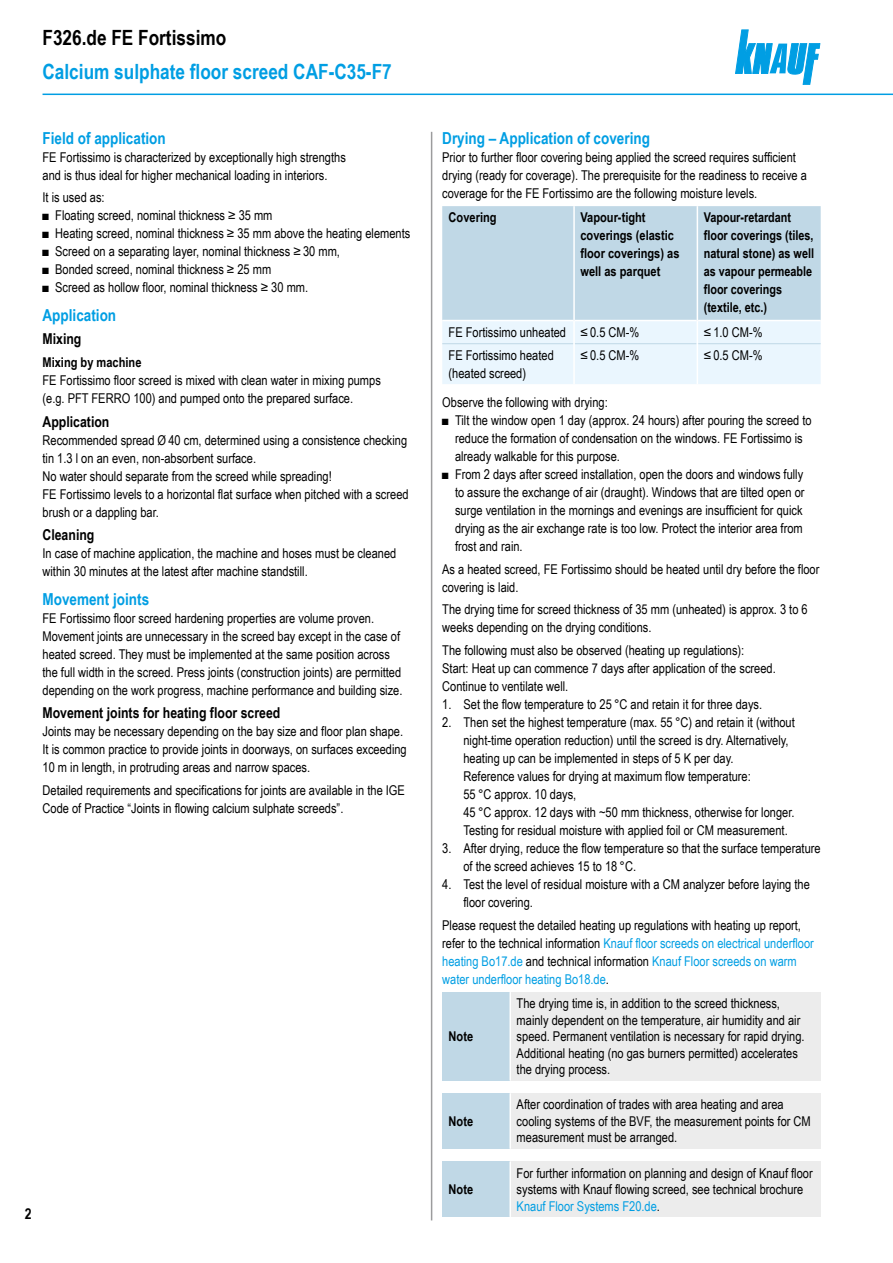
<style>
.page{position:relative;width:893px;height:1263px;background:#fff}
.page>*{position:absolute;margin:0;border:0;box-sizing:border-box;transform-origin:0 0}
.t1{font:700 21px "Arial Narrow";color:#009ee3}
.t2{font:700 21px "Arial Narrow";color:#000}
.Ue3_11cyan_TB{font:700 16.5px "Arial Narrow";color:#009ee3}
.Ue4_10schwarz_TB{font:700 15px "Arial Narrow";color:#000}
.Text_TB{font:13.5px/18px "Arial Narrow";color:#000}
.Text_Abs_o_TB{font:13.5px/18px "Arial Narrow";color:#000}
.Hinweis_Text_Abs_o_T{font:13.5px/16.5px "Arial Narrow";color:#000}
.Tab_Kopf_TB{font:700 13.5px/18px "Arial Narrow";color:#000}
.Tab_Text_TB{font:13.5px/18px "Arial Narrow";color:#000}
.Ue5_9schwarz_TB{font:700 13.5px "Arial Narrow";color:#000}
.Hinweis_Ueberschrift{font:700 13.5px "Arial Narrow";color:#000}
.s1{color:#009ee3}
</style>
<div class="page">
<svg style="left:735px;top:30px;width:85px;height:54px"></svg>
<hr style="left:431px;top:132px;width:1px;height:1088px;background:#9c9c9d">
<hr style="left:43px;top:94px;width:850px;height:1px;background:#009ee3">
<svg style="left:442px;top:206px;width:379px;height:178px;background:#cfe2ee"></svg>
<hr style="left:573px;top:344px;width:2px;height:40px;background:#fff">
<hr style="left:697px;top:344px;width:1px;height:40px;background:#fff">
<div style="left:442px;top:992px;width:68px;height:88px;background:#c0d8e6"></div>
<div style="left:510px;top:992px;width:311px;height:88px;background:#ececec"></div>
<hr style="left:509px;top:992px;width:2px;height:88px;background:#fff">
<div style="left:442px;top:1093px;width:68px;height:56px;background:#c0d8e6"></div>
<div style="left:510px;top:1093px;width:311px;height:56px;background:#ececec"></div>
<hr style="left:509px;top:1093px;width:2px;height:56px;background:#fff">
<div style="left:442px;top:1161px;width:68px;height:56px;background:#c0d8e6"></div>
<div style="left:510px;top:1161px;width:311px;height:56px;background:#ececec"></div>
<hr style="left:509px;top:1161px;width:2px;height:56px;background:#fff">
<h1 class="t2" style="left:43px;top:22px;width:185px">F326.de FE Fortissimo</h1>
<h1 class="t1" style="left:43px;top:56px;width:351px">Calcium sulphate floor screed CAF-C35-F7</h1>
<p class="Ue3_11cyan_TB" style="left:43px;top:125px;width:125px">Field of application</p>
<p class="Text_TB" style="left:43px;top:147px;width:305px">FE Fortissimo is characterized by exceptionally high strengths</p>
<p class="Text_TB" style="left:43px;top:165px;width:286px">and is thus ideal for higher mechanical loading in interiors.</p>
<p class="Text_Abs_o_TB" style="left:43px;top:188px;width:64px">It is used as:</p>
<p class="Text_TB" style="left:43px;top:206px;width:231px">■ Floating screed, nominal thickness ≥ 35 mm</p>
<p class="Text_TB" style="left:43px;top:224px;width:369px">■ Heating screed, nominal thickness ≥ 35 mm above the heating elements</p>
<p class="Text_TB" style="left:43px;top:242px;width:299px">■ Screed on a separating layer, nominal thickness ≥ 30 mm,</p>
<p class="Text_TB" style="left:43px;top:260px;width:230px">■ Bonded screed, nominal thickness ≥ 25 mm</p>
<p class="Text_TB" style="left:43px;top:278px;width:267px">■ Screed as hollow floor, nominal thickness ≥ 30 mm.</p>
<p class="Ue3_11cyan_TB" style="left:43px;top:302px;width:75px">Application</p>
<p class="Ue4_10schwarz_TB" style="left:43px;top:328px;width:40px">Mixing</p>
<p class="Ue5_9schwarz_TB" style="left:43px;top:352px;width:101px">Mixing by machine</p>
<p class="Text_TB" style="left:43px;top:371px;width:340px">FE Fortissimo floor screed is mixed with clean water in mixing pumps (e.g. PFT FERRO 100) and pumped onto the prepared surface.</p>
<p class="Ue4_10schwarz_TB" style="left:43px;top:410px;width:68px">Application</p>
<p class="Text_TB" style="left:43px;top:431px;width:366px">Recommended spread Ø 40 cm, determined using a consistence checking tin 1.3 l on an even, non-absorbent surface.</p>
<p class="Text_TB" style="left:43px;top:467px;width:291px">No water should separate from the screed while spreading!</p>
<p class="Text_TB" style="left:43px;top:485px;width:368px">FE Fortissimo levels to a horizontal flat surface when pitched with a screed brush or a dappling bar.</p>
<p class="Ue4_10schwarz_TB" style="left:43px;top:524px;width:53px">Cleaning</p>
<p class="Text_TB" style="left:43px;top:544px;width:355px">In case of machine application, the machine and hoses must be cleaned within 30 minutes at the latest after machine standstill.</p>
<p class="Ue3_11cyan_TB" style="left:43px;top:586px;width:108px">Movement joints</p>
<p class="Text_TB" style="left:43px;top:608px;width:361px">FE Fortissimo floor screed hardening properties are volume proven.<br>Movement joints are unnecessary in the screed bay except in the case of heated screed. They must be implemented at the same position across the full width in the screed. Press joints (construction joints) are permitted depending on the work progress, machine performance and building size.</p>
<p class="Ue4_10schwarz_TB" style="left:43px;top:702px;width:239px">Movement joints for heating floor screed</p>
<p class="Text_TB" style="left:43px;top:722px;width:362px">Joints may be necessary depending on the bay size and floor plan shape.</p>
<p class="Text_TB" style="left:43px;top:740px;width:366px">It is common practice to provide joints in doorways, on surfaces exceeding<br>10 m in length, in protruding areas and narrow spaces.</p>
<p class="Text_Abs_o_TB" style="left:43px;top:781px;width:364px">Detailed requirements and specifications for joints are available in the IGE<br>Code of Practice “Joints in flowing calcium sulphate screeds”.</p>
<p class="Ue4_10schwarz_TB" style="left:25px;top:1202px;width:8px">2</p>
<p class="Ue3_11cyan_TB" style="left:442px;top:125px;width:209px">Drying – Application of covering</p>
<p class="Text_TB" style="left:442px;top:147px;width:366px">Prior to further floor covering being applied the screed requires sufficient drying (ready for coverage). The prerequisite for the readiness to receive a coverage for the FE Fortissimo are the following moisture levels.</p>
<p class="Tab_Kopf_TB" style="left:449px;top:208px;width:49px">Covering</p>
<p class="Tab_Kopf_TB" style="left:580px;top:208px;width:101px">Vapour-tight coverings (elastic floor coverings) as well as parquet</p>
<p class="Tab_Kopf_TB" style="left:704px;top:208px;width:112px">Vapour-retardant floor coverings (tiles, natural stone) as well as vapour permeable floor coverings (textile, etc.)</p>
<p class="Tab_Text_TB" style="left:449px;top:323px;width:119px">FE Fortissimo unheated</p>
<p class="Tab_Text_TB" style="left:580px;top:323px;width:60px">≤ 0.5 CM-%</p>
<p class="Tab_Text_TB" style="left:704px;top:323px;width:60px">≤ 1.0 CM-%</p>
<p class="Tab_Text_TB" style="left:449px;top:345px;width:107px">FE Fortissimo heated (heated screed)</p>
<p class="Tab_Text_TB" style="left:580px;top:345px;width:60px">≤ 0.5 CM-%</p>
<p class="Tab_Text_TB" style="left:704px;top:345px;width:60px">≤ 0.5 CM-%</p>
<p class="Text_Abs_o_TB" style="left:442px;top:393px;width:167px">Observe the following with drying:</p>
<p class="Text_TB" style="left:455px;top:411px;width:358px;text-indent:-13px">■ Tilt the window open 1 day (approx. 24 hours) after pouring the screed to reduce the formation of condensation on the windows. FE Fortissimo is already walkable for this purpose.</p>
<p class="Text_TB" style="left:455px;top:465px;width:351px;text-indent:-13px">■ From 2 days after screed installation, open the doors and windows fully to assure the exchange of air (draught). Windows that are tilted open or surge ventilation in the mornings and evenings are insufficient for quick drying as the air exchange rate is too low. Protect the interior area from frost and rain.</p>
<p class="Text_Abs_o_TB" style="left:442px;top:559px;width:379px">As a heated screed, FE Fortissimo should be heated until dry before the floor covering is laid.</p>
<p class="Text_Abs_o_TB" style="left:442px;top:600px;width:367px">The drying time for screed thickness of 35 mm (unheated) is approx. 3 to 6 weeks depending on the drying conditions.</p>
<p class="Text_Abs_o_TB" style="left:442px;top:641px;width:304px">The following must also be observed (heating up regulations):</p>
<p class="Text_TB" style="left:442px;top:659px;width:335px">Start: Heat up can commence 7 days after application of the screed.<br>Continue to ventilate well.</p>
<p class="Text_TB" style="left:442px;top:695px;width:321px">1. Set the flow temperature to 25 °C and retain it for three days.</p>
<p class="Text_TB" style="left:463px;top:713px;width:333px;text-indent:-21px">2. Then set the highest temperature (max. 55 °C) and retain it (without night-time operation reduction) until the screed is dry. Alternatively, heating up can be implemented in steps of 5 K per day.<br>Reference values for drying at maximum flow temperature:<br>55 °C approx. 10 days,<br>45 °C approx. 12 days with ~50 mm thickness, otherwise for longer.<br>Testing for residual moisture with applied foil or CM measurement.</p>
<p class="Text_TB" style="left:463px;top:839px;width:359px;text-indent:-21px">3. After drying, reduce the flow temperature so that the surface temperature of the screed achieves 15 to 18 °C.</p>
<p class="Text_TB" style="left:463px;top:875px;width:348px;text-indent:-21px">4. Test the level of residual moisture with a CM analyzer before laying the floor covering.</p>
<p class="Text_Abs_o_TB" style="left:442px;top:915px;width:373px">Please request the detailed heating up regulations with heating up report, refer to the technical information <span class="s1">Knauf floor screeds on electrical underfloor heating Bo17.de</span> and technical information <span class="s1">Knauf Floor screeds on warm water underfloor heating Bo18.de</span>.</p>
<p class="Hinweis_Ueberschrift" style="left:449px;top:1026px;width:26px">Note</p>
<p class="Hinweis_Ueberschrift" style="left:449px;top:1111px;width:26px">Note</p>
<p class="Hinweis_Ueberschrift" style="left:449px;top:1179px;width:26px">Note</p>
<p class="Hinweis_Text_Abs_o_T" style="left:517px;top:995px;width:289px">The drying time is, in addition to the screed thickness, mainly dependent on the temperature, air humidity and air speed. Permanent ventilation is necessary for rapid drying.<br>Additional heating (no gas burners permitted) accelerates the drying process.</p>
<p class="Hinweis_Text_Abs_o_T" style="left:517px;top:1096px;width:296px">After coordination of trades with area heating and area cooling systems of the BVF, the measurement points for CM measurement must be arranged.</p>
<p class="Hinweis_Text_Abs_o_T" style="left:517px;top:1164px;width:298px">For further information on planning and design of Knauf floor systems with Knauf flowing screed, see technical brochure<br><span class="s1">Knauf Floor Systems F20.de</span>.</p>
</div>
